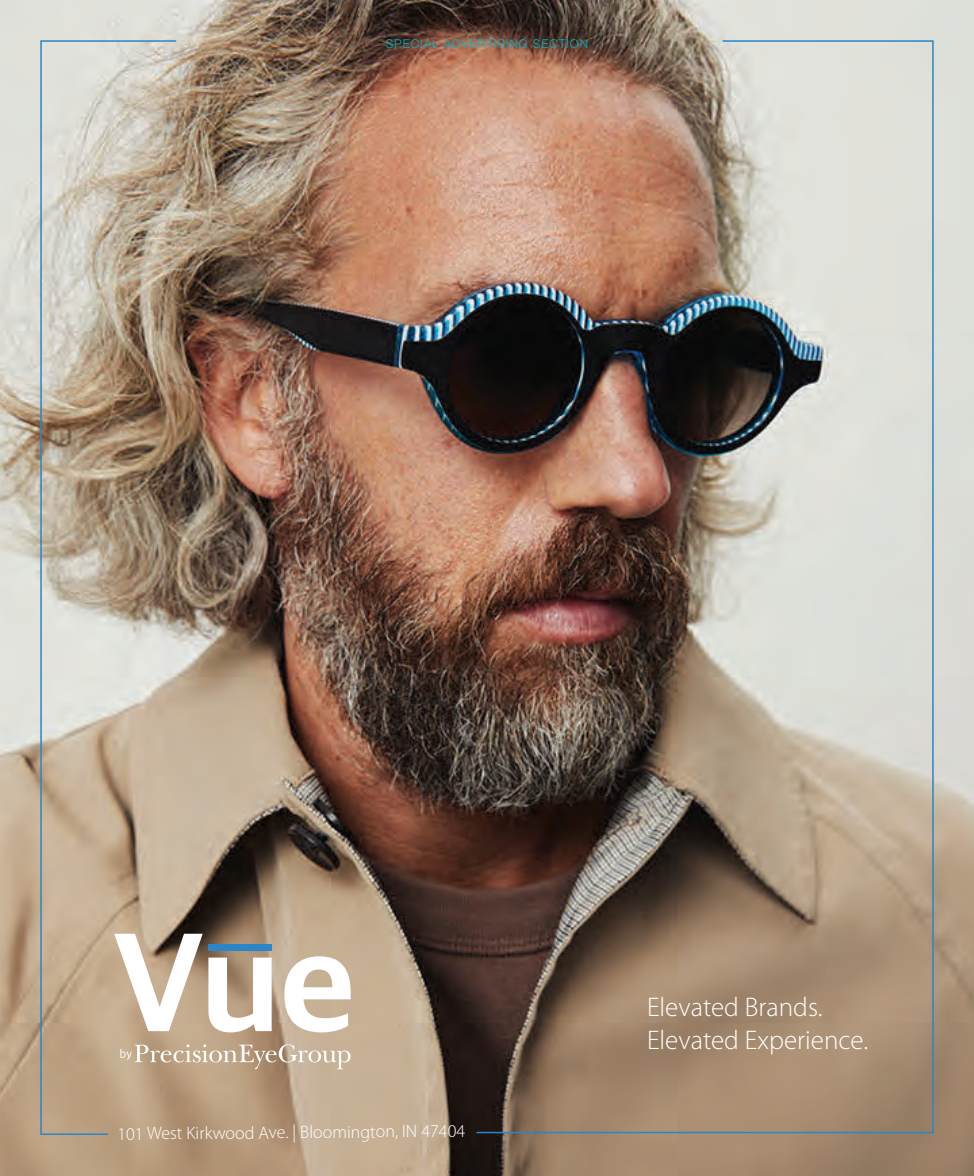
<style>
.page{position:relative;width:974px;height:1176px;background:#fff}
.page>*{position:absolute;margin:0;border:0;box-sizing:border-box;transform-origin:0 0}
.t1{font:300 27px/32.4px "Myriad Pro";color:#fff}
.t2{font:300 18px "Myriad Pro";letter-spacing:-.01em;color:#fff}
.t3{font:300 12px "Helvetica Neue";letter-spacing:.075em;color:#00b3c3}
</style>
<div class="page">
<img style="left:1px;top:0;width:972px;height:1176px">
<svg style="left:178px;top:1044px;width:172px;height:25px;background:#c8b29c"></svg>
<svg style="left:178px;top:933px;width:93px;height:99px"></svg>
<svg style="left:284px;top:956px;width:66px;height:76px"></svg>
<div style="left:208px;top:944px;width:63px;height:7px;background:#2b85c6"></div>
<img style="left:475px;top:40px;width:459px;height:1094px">
<svg style="left:40px;top:40px;width:138px;height:1095px;background:#bdaf9c"></svg>
<p class="t3" style="left:385px;top:34px;width:204px">SPECIAL ADVERTISING SECTION</p>
<p class="t2" style="left:117px;top:1122px;width:349px">101 West Kirkwood Ave. | Bloomington, IN 47404</p>
<h1 class="t1" style="left:646px;top:991px;width:222px">Elevated Brands.<br>Elevated Experience.</h1>
</div>
